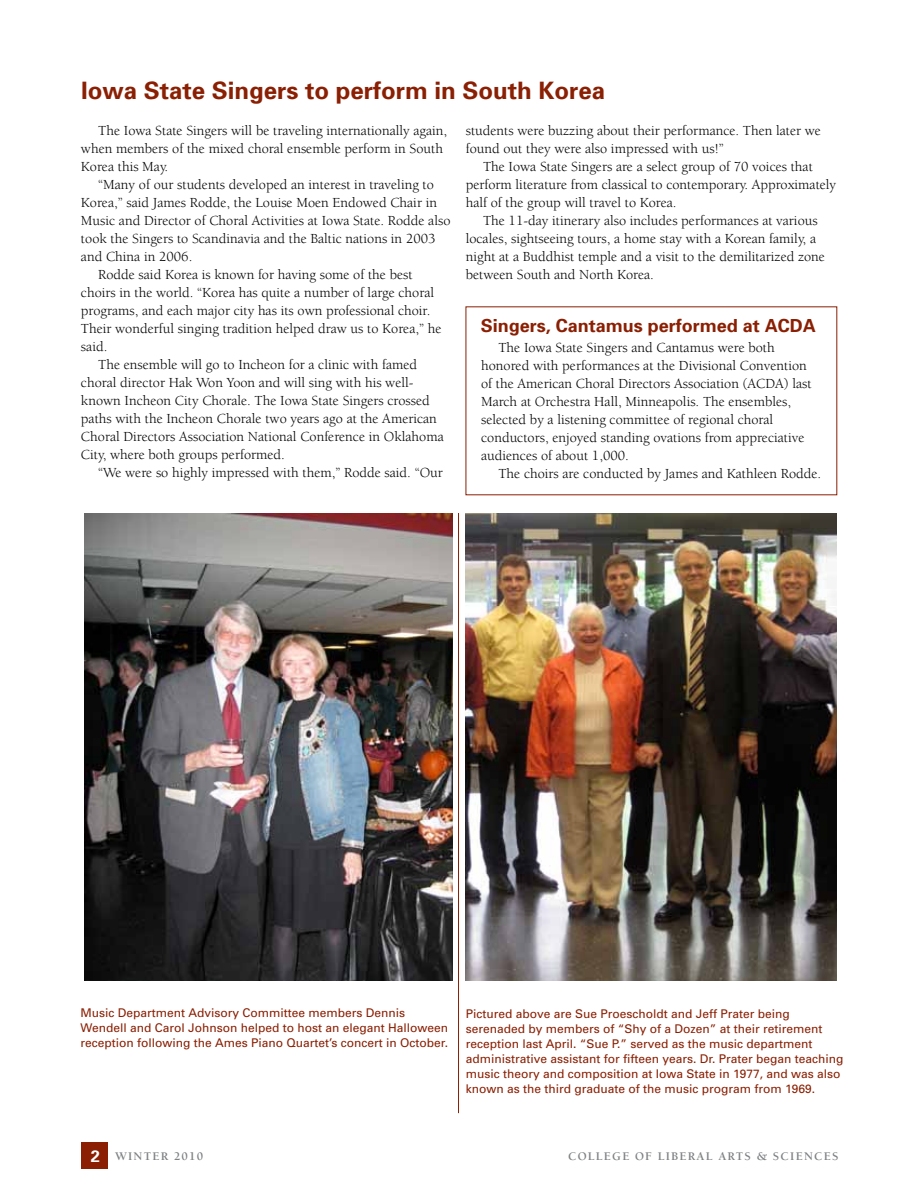
<style>
.page{position:relative;width:918px;height:1188px;background:#fff}
.page>*{position:absolute;margin:0;border:0;box-sizing:border-box;transform-origin:0 0}
.t1{font:700 24px "Univers";color:#8a1f03}
.t2{font:700 18px "Univers";color:#8a1f03}
.t3{font:14.25px/18px "Berkeley";color:#000}
.t4{font:12px/15px "Univers";color:#8a1f03}
.t5{font:700 12px "Berkeley";letter-spacing:.1em;color:#7e8083}
.s1{font-family:"Univers";font-size:16.5px;color:#fff}
</style>
<div class="page">
<div style="left:81px;top:1142px;width:27px;height:27px;background:#8a1f03"></div>
<img style="left:85px;top:513px;width:367px;height:468px">
<img style="left:466px;top:513px;width:371px;height:468px">
<hr style="left:458px;top:513px;width:1px;height:600px;background:#8a1f03">
<h1 class="t1" style="left:81px;top:76px;width:526px">Iowa State Singers to perform in South Korea</h1>
<p class="t3" style="left:466px;top:122px;width:357px">students were buzzing about their performance. Then later we found out they were also impressed with us!”</p>
<p class="t3" style="left:466px;top:158px;width:372px;text-indent:17px">The Iowa State Singers are a select group of 70 voices that perform literature from classical to contemporary. Approximately half of the group will travel to Korea.</p>
<p class="t3" style="left:466px;top:212px;width:361px;text-indent:17px">The 11-day itinerary also includes performances at various locales, sightseeing tours, a home stay with a Korean family, a night at a Buddhist temple and a visit to the demilitarized zone between South and North Korea.</p>
<p class="t3" style="left:81px;top:122px;width:368px;text-indent:17px">The Iowa State Singers will be traveling internationally again, when members of the mixed choral ensemble perform in South<br>Korea this May.</p>
<p class="t3" style="left:98px;top:176px;width:337px">“Many of our students developed an interest in traveling to</p>
<p class="t3" style="left:81px;top:194px;width:358px">Korea,” said James Rodde, the Louise Moen Endowed Chair in</p>
<p class="t3" style="left:81px;top:212px;width:371px">Music and Director of Choral Activities at Iowa State. Rodde also</p>
<p class="t3" style="left:81px;top:230px;width:356px">took the Singers to Scandinavia and the Baltic nations in 2003</p>
<p class="t3" style="left:81px;top:248px;width:113px">and China in 2006.</p>
<p class="t3" style="left:98px;top:266px;width:316px">Rodde said Korea is known for having some of the best</p>
<p class="t3" style="left:81px;top:284px;width:355px">choirs in the world. “Korea has quite a number of large choral</p>
<p class="t3" style="left:81px;top:302px;width:351px">programs, and each major city has its own professional choir.</p>
<p class="t3" style="left:81px;top:320px;width:362px">Their wonderful singing tradition helped draw us to Korea,” he</p>
<p class="t3" style="left:81px;top:338px;width:28px">said.</p>
<p class="t3" style="left:98px;top:356px;width:320px">The ensemble will go to Incheon for a clinic with famed</p>
<p class="t3" style="left:81px;top:374px;width:334px">choral director Hak Won Yoon and will sing with his well-</p>
<p class="t3" style="left:81px;top:392px;width:350px">known Incheon City Chorale. The Iowa State Singers crossed</p>
<p class="t3" style="left:81px;top:410px;width:357px">paths with the Incheon Chorale two years ago at the American</p>
<p class="t3" style="left:81px;top:428px;width:364px">Choral Directors Association National Conference in Oklahoma</p>
<p class="t3" style="left:81px;top:446px;width:205px">City, where both groups performed.</p>
<p class="t3" style="left:98px;top:464px;width:346px">“We were so highly impressed with them,” Rodde said. “Our</p>
<p class="t2" style="left:481px;top:315px;width:337px">Singers, Cantamus performed at ACDA</p>
<p class="t3" style="left:481px;top:339px;width:332px;text-indent:17px">The Iowa State Singers and Cantamus were both honored with performances at the Divisional Convention of the American Choral Directors Association (ACDA) last March at Orchestra Hall, Minneapolis. The ensembles, selected by a listening committee of regional choral conductors, enjoyed standing ovations from appreciative audiences of about 1,000.</p>
<p class="t3" style="left:498px;top:465px;width:324px">The choirs are conducted by James and Kathleen Rodde.</p>
<p class="t4" style="left:81px;top:1005px;width:369px">Music Department Advisory Committee members Dennis<br>Wendell and Carol Johnson helped to host an elegant Halloween reception following the Ames Piano Quartet’s concert in October.</p>
<p class="t4" style="left:466px;top:1006px;width:379px">Pictured above are Sue Proescholdt and Jeff Prater being serenaded by members of “Shy of a Dozen” at their retirement reception last April. “Sue P.” served as the music department administrative assistant for fifteen years. Dr. Prater began teaching music theory and composition at Iowa State in 1977, and was also known as the third graduate of the music program from 1969.</p>
<p class="t5" style="left:91px;top:1150px;width:114px"><span class="s1">2</span> WINTER 2010</p>
<p class="t5" style="left:568px;top:1150px;width:272px">COLLEGE OF LIBERAL ARTS &amp; SCIENCES</p>
</div>
